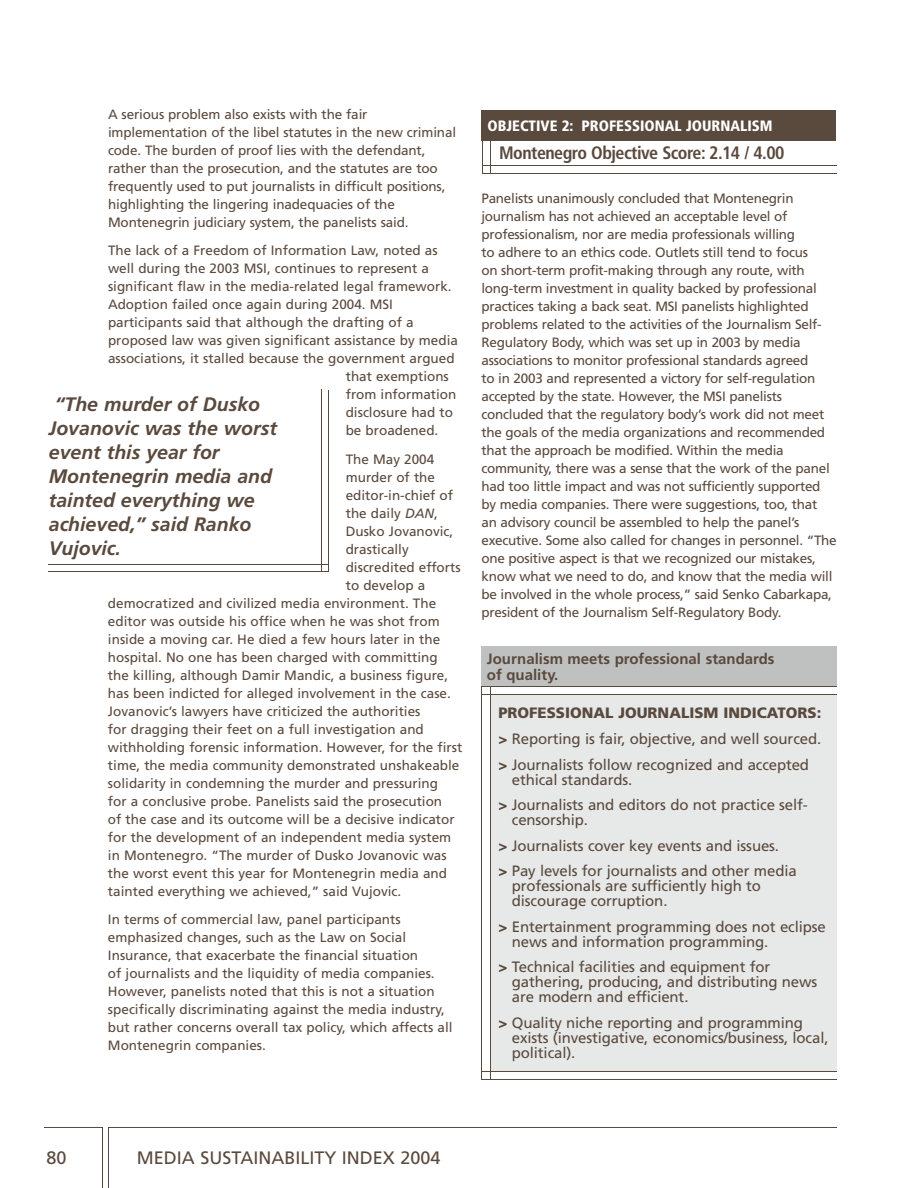
<style>
.page{position:relative;width:918px;height:1188px;background:#fff}
.page>*{position:absolute;margin:0;border:0;box-sizing:border-box;transform-origin:0 0}
.t1{font:italic 700 19.5px/24px "Frutiger";color:#5a493d}
.t2{font:700 condensed 18px "Frutiger";letter-spacing:-.03em;color:#5a493d}
.t3{font:18px "Frutiger";color:#5a493d}
.t4{font:15px/15px "Frutiger";letter-spacing:-.01em;color:#5a493d}
.t5{font:700 15px/16.5px "Frutiger";color:#5a493d}
.t6{font:900 condensed 15px "Frutiger";color:#fff}
.t7{font:13.5px/18px "Frutiger";color:#5a493d}
.t8{font:13.5px/18px "Frutiger";letter-spacing:-.02em;color:#5a493d}
.s1{font-style:italic}
.s2{font-weight:900}
</style>
<div class="page">
<hr style="left:44px;top:1127px;width:59px;height:1px;background:#5a493d">
<hr style="left:109px;top:1127px;width:728px;height:1px;background:#5a493d">
<hr style="left:109px;top:1127px;width:1px;height:61px;background:#5a493d">
<hr style="left:102px;top:1127px;width:1px;height:61px;background:#5a493d">
<hr style="left:483px;top:165px;width:354px;height:1px;background:#5a493d">
<hr style="left:483px;top:173px;width:354px;height:1px;background:#5a493d">
<hr style="left:490px;top:138px;width:1px;height:36px;background:#5a493d">
<hr style="left:482px;top:138px;width:1px;height:36px;background:#5a493d">
<div style="left:482px;top:110px;width:354px;height:30px;background:#5a493d"></div>
<hr style="left:321px;top:390px;width:1px;height:181px;background:#5a493d">
<hr style="left:328px;top:390px;width:1px;height:181px;background:#5a493d">
<hr style="left:48px;top:564px;width:280px;height:1px;background:#5a493d">
<hr style="left:48px;top:571px;width:281px;height:1px;background:#5a493d">
<div style="left:490px;top:694px;width:347px;height:377px;background:#e7e9e9"></div>
<div style="left:482px;top:646px;width:355px;height:40px;background:#bfc1c1"></div>
<hr style="left:482px;top:686px;width:355px;height:1px;background:#5a493d">
<hr style="left:482px;top:694px;width:355px;height:1px;background:#5a493d">
<hr style="left:482px;top:1071px;width:355px;height:1px;background:#5a493d">
<hr style="left:482px;top:1079px;width:355px;height:1px;background:#5a493d">
<hr style="left:490px;top:686px;width:1px;height:394px;background:#5a493d">
<hr style="left:482px;top:686px;width:1px;height:394px;background:#5a493d">
<p class="t7" style="left:108px;top:105px;width:350px">A serious problem also exists with the fair implementation of the libel statutes in the new criminal code. The burden of proof lies with the defendant, rather than the prosecution, and the statutes are too frequently used to put journalists in difficult positions, highlighting the lingering inadequacies of the Montenegrin judiciary system, the panelists said.</p>
<p class="t7" style="left:108px;top:241px;width:331px">The lack of a Freedom of Information Law, noted as</p>
<p class="t7" style="left:108px;top:259px;width:323px">well during the 2003 MSI, continues to represent a</p>
<p class="t7" style="left:108px;top:277px;width:345px">significant flaw in the media-related legal framework.</p>
<p class="t7" style="left:108px;top:295px;width:287px">Adoption failed once again during 2004. MSI</p>
<p class="t7" style="left:108px;top:313px;width:307px">participants said that although the drafting of a</p>
<p class="t7" style="left:108px;top:331px;width:351px">proposed law was given significant assistance by media</p>
<p class="t7" style="left:108px;top:349px;width:348px">associations, it stalled because the government argued</p>
<p class="t7" style="left:346px;top:367px;width:105px">that exemptions</p>
<p class="t7" style="left:346px;top:385px;width:112px">from information</p>
<p class="t7" style="left:346px;top:403px;width:109px">disclosure had to</p>
<p class="t7" style="left:346px;top:421px;width:94px">be broadened.</p>
<p class="t7" style="left:346px;top:450px;width:90px">The May 2004</p>
<p class="t7" style="left:346px;top:468px;width:91px">murder of the</p>
<p class="t7" style="left:346px;top:486px;width:109px">editor-in-chief of</p>
<p class="t7" style="left:346px;top:504px;width:94px">the daily <span class="s1">DAN</span>,</p>
<p class="t7" style="left:346px;top:522px;width:109px">Dusko Jovanovic,</p>
<p class="t7" style="left:346px;top:540px;width:65px">drastically</p>
<p class="t7" style="left:346px;top:558px;width:116px">discredited efforts</p>
<p class="t7" style="left:346px;top:576px;width:81px">to develop a</p>
<p class="t7" style="left:108px;top:594px;width:330px">democratized and civilized media environment. The</p>
<p class="t7" style="left:108px;top:612px;width:333px">editor was outside his office when he was shot from</p>
<p class="t7" style="left:108px;top:630px;width:334px">inside a moving car. He died a few hours later in the</p>
<p class="t7" style="left:108px;top:648px;width:331px">hospital. No one has been charged with committing</p>
<p class="t7" style="left:108px;top:666px;width:342px">the killing, although Damir Mandic, a business figure,</p>
<p class="t7" style="left:108px;top:684px;width:344px">has been indicted for alleged involvement in the case.</p>
<p class="t7" style="left:108px;top:702px;width:314px">Jovanovic’s lawyers have criticized the authorities</p>
<p class="t7" style="left:108px;top:720px;width:317px">for dragging their feet on a full investigation and</p>
<p class="t7" style="left:108px;top:738px;width:356px">withholding forensic information. However, for the first</p>
<p class="t7" style="left:108px;top:756px;width:353px">time, the media community demonstrated unshakeable</p>
<p class="t7" style="left:108px;top:774px;width:332px">solidarity in condemning the murder and pressuring</p>
<p class="t7" style="left:108px;top:792px;width:336px">for a conclusive probe. Panelists said the prosecution</p>
<p class="t7" style="left:108px;top:810px;width:348px">of the case and its outcome will be a decisive indicator</p>
<p class="t7" style="left:108px;top:828px;width:345px">for the development of an independent media system</p>
<p class="t7" style="left:108px;top:846px;width:340px">in Montenegro. “The murder of Dusko Jovanovic was</p>
<p class="t7" style="left:108px;top:864px;width:341px">the worst event this year for Montenegrin media and</p>
<p class="t7" style="left:108px;top:882px;width:295px">tainted everything we achieved,” said Vujovic.</p>
<p class="t7" style="left:108px;top:910px;width:346px">In terms of commercial law, panel participants emphasized changes, such as the Law on Social Insurance, that exacerbate the financial situation<br>of journalists and the liquidity of media companies.<br>However, panelists noted that this is not a situation specifically discriminating against the media industry, but rather concerns overall tax policy, which affects all Montenegrin companies.</p>
<h1 class="t1" style="left:49px;top:392px;width:230px;text-indent:6px">“The murder of Dusko<br>Jovanovic was the worst event this year for<br>Montenegrin media and tainted everything we achieved,” said Ranko<br>Vujovic.</h1>
<p class="t6" style="left:488px;top:116px;width:287px">OBJECTIVE 2: PROFESSIONAL JOURNALISM</p>
<h2 class="t2" style="left:499px;top:142px;width:287px">Montenegro Objective Score: 2.14 / 4.00</h2>
<p class="t8" style="left:482px;top:189px;width:357px">Panelists unanimously concluded that Montenegrin journalism has not achieved an acceptable level of professionalism, nor are media professionals willing<br>to adhere to an ethics code. Outlets still tend to focus<br>on short-term profit-making through any route, with long-term investment in quality backed by professional practices taking a back seat. MSI panelists highlighted problems related to the activities of the Journalism Self-Regulatory Body, which was set up in 2003 by media associations to monitor professional standards agreed<br>to in 2003 and represented a victory for self-regulation accepted by the state. However, the MSI panelists concluded that the regulatory body’s work did not meet the goals of the media organizations and recommended that the approach be modified. Within the media community, there was a sense that the work of the panel had too little impact and was not sufficiently supported by media companies. There were suggestions, too, that<br>an advisory council be assembled to help the panel’s executive. Some also called for changes in personnel. “The one positive aspect is that we recognized our mistakes, know what we need to do, and know that the media will be involved in the whole process,” said Senko Cabarkapa, president of the Journalism Self-Regulatory Body.</p>
<p class="t5" style="left:487px;top:650px;width:289px">Journalism meets professional standards of quality.</p>
<p class="t4" style="left:498px;top:700px;width:324px;line-height:25.7px;text-align:justify"><span class="s2">PROFESSIONAL JOURNALISM INDICATORS: &gt;</span> Reporting is fair, objective, and well sourced. <span class="s2">&gt;</span> Journalists follow recognized and accepted</p>
<p class="t4" style="left:498px;top:766px;width:311px;line-height:25.5px;text-indent:13px">ethical standards.<br><span class="s2">&gt;</span> Journalists and editors do not practice self-</p>
<p class="t4" style="left:498px;top:807px;width:300px;line-height:25.5px;text-indent:13px">censorship.<br><span class="s2">&gt;</span> Journalists cover key events and issues.<br><span class="s2">&gt;</span> Pay levels for journalists and other media</p>
<p class="t4" style="left:512px;top:878px;width:251px">professionals are sufficiently high to discourage corruption.</p>
<p class="t4" style="left:512px;top:919px;width:315px;text-indent:-13px"><span class="s2">&gt;</span> Entertainment programming does not eclipse news and information programming.</p>
<p class="t4" style="left:512px;top:959px;width:307px;text-indent:-13px"><span class="s2">&gt;</span> Technical facilities and equipment for gathering, producing, and distributing news are modern and efficient.</p>
<p class="t4" style="left:512px;top:1015px;width:318px;text-indent:-13px"><span class="s2">&gt;</span> Quality niche reporting and programming exists (investigative, economics/business, local, political).</p>
<h2 class="t3" style="left:46px;top:1147px;width:22px">80</h2>
<h2 class="t3" style="left:137px;top:1147px;width:305px">MEDIA SUSTAINABILITY INDEX 2004</h2>
</div>
